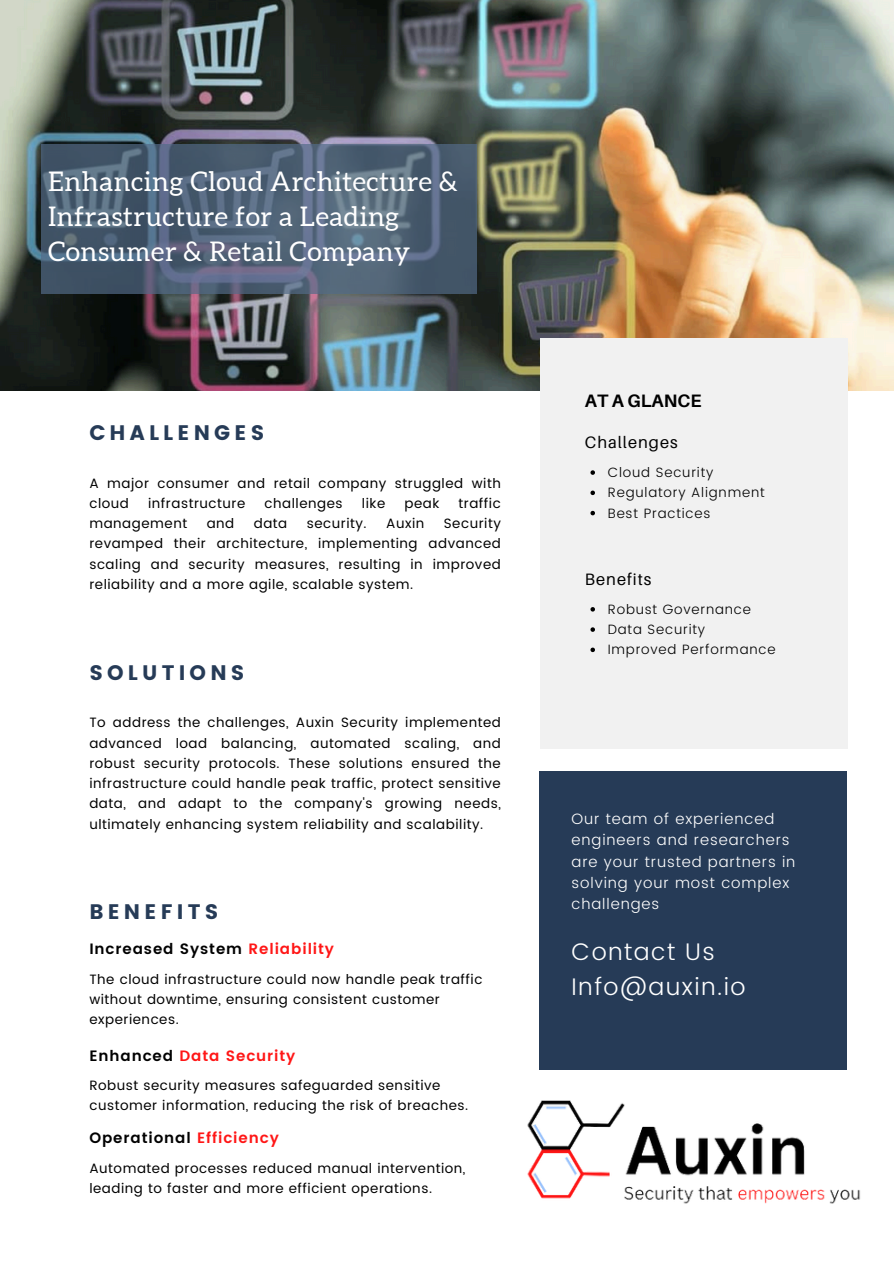
<style>
.page{position:relative;width:894px;height:1264px;background:#fff}
.page>*{position:absolute;margin:0;border:0;box-sizing:border-box;transform-origin:0 0}
.t1{font:27px/34.8px "Aleo";letter-spacing:.02em;color:#fff}
.t2{font:300 24px "Poppins";letter-spacing:.06em;color:#fff}
.t3{font:21px "Poppins";letter-spacing:.2em;color:#263b57}
.t4{font:700 18px "Aileron";color:#000}
.t5{font:16.5px "Aileron";letter-spacing:.06em;color:#000}
.t6{font:300 15px/21.3px "Poppins";letter-spacing:.06em;color:#fff}
.t7{font:600 15px "Poppins";letter-spacing:.06em;color:#000}
.t8{font:600 15px "Poppins";letter-spacing:.06em;color:#ff1616}
.t9{font:13.5px/20.2px "Poppins";letter-spacing:.04em;color:#000}
.t10{font:300 13.5px "Poppins";letter-spacing:.06em;color:#000}
.s1{color:#ff1616}
.s2{color:#000}
</style>
<div class="page">
<img style="left:0;top:0;width:893px;height:390px">
<div style="left:539px;top:338px;width:308px;height:411px;background:#f1f1f1"></div>
<div style="left:539px;top:771px;width:307px;height:298px;background:#263b57"></div>
<svg style="left:41px;top:144px;width:435px;height:149px"></svg>
<img style="left:527px;top:1100px;width:334px;height:104px">
<svg style="left:590px;top:607px;width:4px;height:4px"></svg>
<svg style="left:590px;top:627px;width:4px;height:5px"></svg>
<svg style="left:590px;top:647px;width:4px;height:5px"></svg>
<svg style="left:590px;top:470px;width:4px;height:5px"></svg>
<svg style="left:590px;top:490px;width:4px;height:5px"></svg>
<svg style="left:590px;top:511px;width:4px;height:4px"></svg>
<p class="t1" style="left:48px;top:165px;width:411px">Enhancing Cloud Architecture &amp;<br>Infrastructure for a Leading<br>Consumer &amp; Retail Company</p>
<h2 class="t3" style="left:89px;top:420px;width:176px">CHALLENGES</h2>
<p class="t9" style="left:89px;top:473px;width:413px">A major consumer and retail company struggled with cloud</p>
<p class="t9" style="left:148px;top:493px;width:99px">infrastructure</p>
<p class="t9" style="left:264px;top:493px;width:80px">challenges</p>
<p class="t9" style="left:362px;top:493px;width:25px">like</p>
<p class="t9" style="left:404px;top:493px;width:36px">peak</p>
<p class="t9" style="left:458px;top:493px;width:44px">traffic</p>
<p class="t9" style="left:89px;top:513px;width:99px">management</p>
<p class="t9" style="left:207px;top:513px;width:29px">and</p>
<p class="t9" style="left:254px;top:513px;width:35px">data</p>
<p class="t9" style="left:307px;top:513px;width:61px">security.</p>
<p class="t9" style="left:386px;top:513px;width:40px">Auxin</p>
<p class="t9" style="left:89px;top:513px;width:413px;text-align:justify;text-indent:354px">Security revamped their architecture, implementing advanced scaling and security measures, resulting in improved reliability and a more agile, scalable system.</p>
<h6 class="t3" style="left:89px;top:660px;width:157px">SOLUTIONS</h6>
<h3 class="t9" style="left:89px;top:712px;width:413px;text-align:justify">To address the challenges, Auxin Security implemented advanced load balancing, automated scaling, and robust security protocols. These solutions ensured the infrastructure could handle peak traffic, protect sensitive data, and adapt to the company's growing needs, ultimately enhancing system reliability and scalability.</h3>
<p class="t3" style="left:89px;top:899px;width:131px">BENEFITS</p>
<p class="t7" style="left:89px;top:940px;width:246px">Increased System <span class="s1">Reliability</span></p>
<p class="t9" style="left:89px;top:969px;width:394px">The cloud infrastructure could now handle peak traffic without downtime, ensuring consistent customer experiences.</p>
<p class="t8" style="left:89px;top:1046px;width:207px"><span class="s2">Enhanced</span> Data Security</p>
<h6 class="t9" style="left:89px;top:1074px;width:380px">Robust security measures safeguarded sensitive customer information, reducing the risk of breaches.</h6>
<p class="t7" style="left:89px;top:1128px;width:191px">Operational <span class="s1">Efficiency</span></p>
<h6 class="t9" style="left:89px;top:1157px;width:377px">Automated processes reduced manual intervention, leading to faster and more efficient operations.</h6>
<h3 class="t4" style="left:584px;top:389px;width:118px">AT A GLANCE</h3>
<p class="t5" style="left:584px;top:432px;width:94px">Challenges</p>
<p class="t10" style="left:607px;top:464px;width:107px">Cloud Security</p>
<p class="t10" style="left:607px;top:485px;width:158px">Regulatory Alignment</p>
<h3 class="t10" style="left:607px;top:505px;width:104px">Best Practices</h3>
<p class="t5" style="left:584px;top:569px;width:68px">Benefits</p>
<p class="t10" style="left:607px;top:601px;width:145px">Robust Governance</p>
<p class="t10" style="left:607px;top:621px;width:99px">Data Security</p>
<h5 class="t10" style="left:607px;top:641px;width:169px">Improved Performance</h5>
<h4 class="t6" style="left:571px;top:808px;width:225px">Our team of experienced engineers and researchers are your trusted partners in solving your most complex challenges</h4>
<h5 class="t2" style="left:571px;top:937px;width:145px">Contact Us</h5>
<p class="t2" style="left:571px;top:972px;width:175px">Info@auxin.io</p>
</div>
